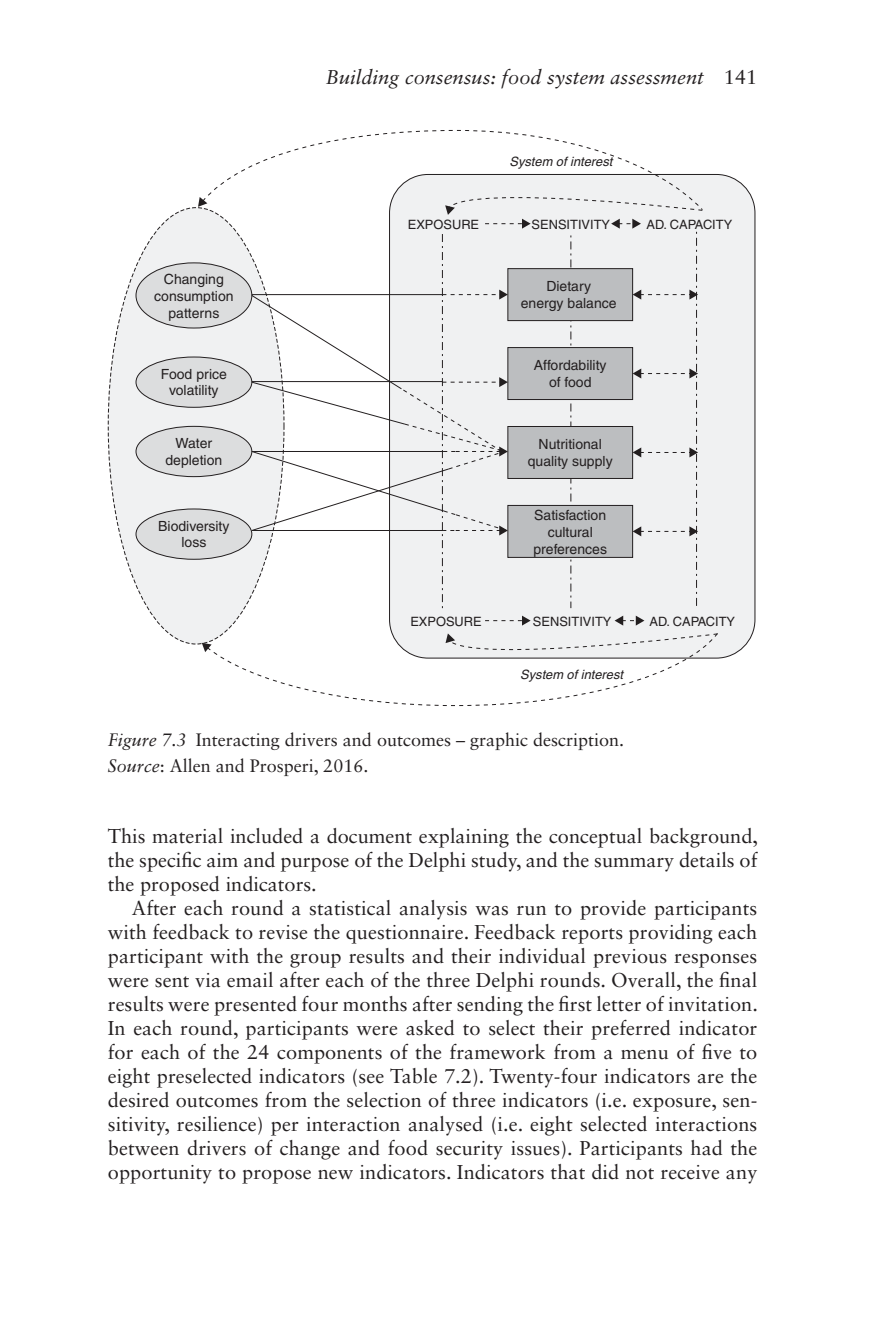
<style>
.page{position:relative;width:885px;height:1327px;background:#fff}
.page>*{position:absolute;margin:0;border:0;box-sizing:border-box;transform-origin:0 0}
.t1{font:20px/24px "Sabon LT Std";letter-spacing:.005em;color:#231f20;text-align:justify}
.t2{font:italic 20px "Sabon LT Std";color:#231f20}
.t3{font:18px/26px "Sabon LT Std";color:#231f20}
.t4{font:14px/16.8px "Helvetica";color:#231f20;text-align:center}
.t5{font:12.8px "Helvetica";color:#231f20}
.t6{font:italic 12.8px "Helvetica";color:#231f20}
.s1{font-style:normal}
.s2{font-style:italic}
</style>
<div class="page">
<div style="left:389px;top:174px;width:365px;height:484px;background:#f0f1f2;border-radius:39px"></div>
<div style="left:108px;top:208px;width:176px;height:436px;background:#f0f1f2;border-radius:50%"></div>
<div style="left:136px;top:263px;width:116px;height:65px;background:#dcddde;border-radius:50%"></div>
<div style="left:136px;top:357px;width:116px;height:50px;background:#dcddde;border-radius:50%"></div>
<div style="left:136px;top:426px;width:116px;height:51px;background:#dcddde;border-radius:50%"></div>
<div style="left:136px;top:509px;width:116px;height:50px;background:#dcddde;border-radius:50%"></div>
<svg style="left:485px;top:615px;width:45px;height:10px"></svg>
<svg style="left:614px;top:615px;width:30px;height:10px"></svg>
<svg style="left:198px;top:130px;width:505px;height:478px"></svg>
<svg style="left:202px;top:632px;width:516px;height:74px"></svg>
<p class="t2" style="left:326px;top:65px;width:433px">Building consensus: food system assessment <span class="s1">141</span></p>
<p class="t6" style="left:509px;top:154px;width:104px">System of interest</p>
<p class="t4" style="left:154px;top:271px;width:81px">Changing consumption patterns</p>
<p class="t4" style="left:161px;top:365px;width:67px">Food price volatility</p>
<p class="t4" style="left:165px;top:434px;width:58px">Water depletion</p>
<p class="t4" style="left:158px;top:517px;width:73px">Biodiversity loss</p>
<p class="t5" style="left:408px;top:217px;width:73px">EXPOSURE</p>
<p class="t5" style="left:531px;top:217px;width:80px">SENSITIVITY</p>
<p class="t5" style="left:646px;top:217px;width:87px">AD. CAPACITY</p>
<p class="t4" style="left:520px;top:277px;width:97px">Dietary<br>energy balance</p>
<p class="t4" style="left:534px;top:356px;width:74px">Affordability of food</p>
<p class="t4" style="left:527px;top:435px;width:86px">Nutritional quality supply</p>
<p class="t4" style="left:533px;top:507px;width:75px">Satisfaction cultural preferences</p>
<p class="t5" style="left:410px;top:614px;width:73px">EXPOSURE</p>
<p class="t5" style="left:533px;top:614px;width:80px">SENSITIVITY</p>
<p class="t6" style="left:520px;top:667px;width:104px">System of interest</p>
<p class="t5" style="left:649px;top:614px;width:87px">AD. CAPACITY</p>
<p class="t3" style="left:108px;top:726px;width:518px"><span class="s2">Figure 7.3</span> Interacting drivers and outcomes – graphic description.<br><span class="s2">Source</span>: Allen and Prosperi, 2016.</p>
<p class="t1" style="left:108px;top:823px;width:651px">This material included a document explaining the conceptual background, the specific aim and purpose of the Delphi study, and the summary details of the proposed indicators.</p>
<p class="t1" style="left:108px;top:895px;width:651px;text-indent:24px">After each round a statistical analysis was run to provide participants with feedback to revise the questionnaire. Feedback reports providing each participant with the group results and their individual previous responses were sent via email after each of the three Delphi rounds. Overall, the final results were presented four months after sending the first letter of invitation.<br>In each round, participants were asked to select their preferred indicator for each of the 24 components of the framework from a menu of five to eight preselected indicators (see Table 7.2). Twenty-four indicators are the desired outcomes from the selection of three indicators (i.e. exposure, sen&shy;sitivity, resilience) per interaction analysed (i.e. eight selected interactions between drivers of change and food security issues). Participants had the opportunity to propose new indicators. Indicators that did not receive any</p>
</div>
